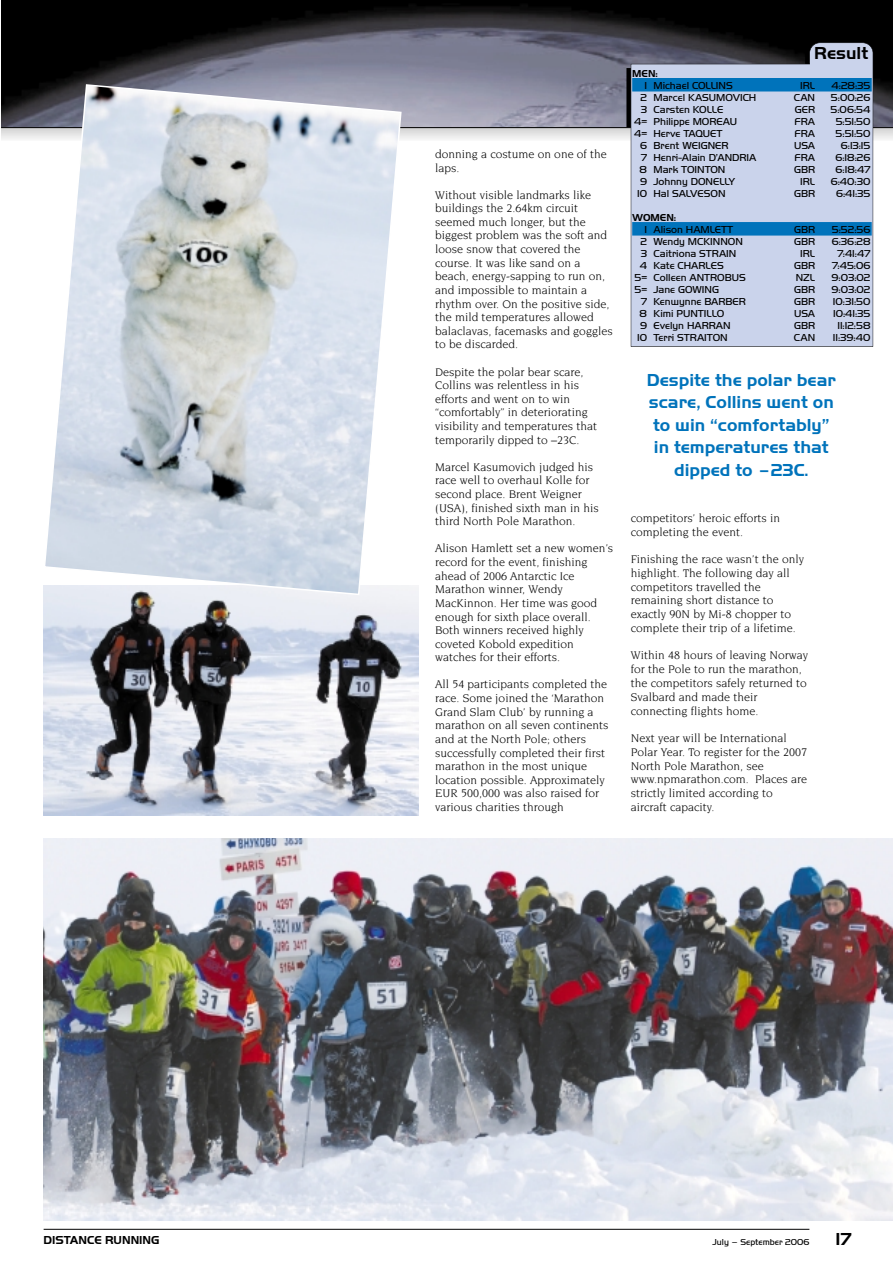
<style>
.page{position:relative;width:893px;height:1262px;background:#fff}
.page>*{position:absolute;margin:0;border:0;box-sizing:border-box;transform-origin:0 0}
.t1{font:700 18px/22.5px "Handel Got D";color:#0073bb;text-align:center}
.t2{font:700 18px "Handel Got D";color:#000}
.t3{font:12px/13.6px "Novarese";color:#000}
.t4{font:700 12px "Handel Got D";color:#000}
.t5{font:10.5px "Handel Got D Ligh";color:#000}
.t6{font:700 10.5px "Handel Got D";color:#000}
.t7{font:9px "Handel Got D Ligh";color:#000}
</style>
<div class="page">
<img style="left:1px;top:0;width:891px;height:127px">
<hr style="left:44px;top:1229px;width:765px;height:1px;background:#000">
<hr style="left:1px;top:140px;width:891px;height:1px;background:#f8f8f8">
<hr style="left:1px;top:138px;width:891px;height:2px;background:#f2f3f2">
<hr style="left:1px;top:137px;width:891px;height:2px;background:#eee">
<hr style="left:1px;top:136px;width:891px;height:2px;background:#eaeaea">
<hr style="left:1px;top:135px;width:891px;height:2px;background:#e6e6e6">
<hr style="left:1px;top:134px;width:891px;height:2px;background:#e2e2e2">
<hr style="left:1px;top:133px;width:891px;height:2px;background:#ddd">
<hr style="left:1px;top:132px;width:891px;height:2px;background:#d9d9d9">
<hr style="left:1px;top:131px;width:891px;height:2px;background:#d4d4d4">
<hr style="left:1px;top:130px;width:891px;height:2px;background:#d0d0d0">
<hr style="left:1px;top:129px;width:891px;height:2px;background:#cbcbcb">
<hr style="left:1px;top:128px;width:891px;height:2px;background:#c7c7c6">
<hr style="left:1px;top:128px;width:891px;height:1px;background:#bfbfbf">
<hr style="left:1px;top:127px;width:891px;height:1px;background:#000">
<div style="left:631px;top:128px;width:242px;height:218px;background:#cad3eb"></div>
<svg style="left:626px;top:43px;width:247px;height:85px;background:#a5acc1"></svg>
<div style="left:632px;top:78px;width:239px;height:13px;background:#0073bb"></div>
<div style="left:632px;top:222px;width:239px;height:13px;background:#0073bb"></div>
<img style="left:44px;top:838px;width:848px;height:382px">
<img style="left:44px;top:586px;width:374px;height:229px">
<svg style="left:43px;top:83px;width:359px;height:513px;background:#d1d7de"></svg>
<p class="t3" style="left:435px;top:148px;width:173px">donning a costume on one of the laps.</p>
<p class="t3" style="left:435px;top:189px;width:179px">Without visible landmarks like buildings the 2.64km circuit seemed much longer, but the biggest problem was the soft and loose snow that covered the course. It was like sand on a beach, energy-sapping to run on, and impossible to maintain a rhythm over. On the positive side, the mild temperatures allowed balaclavas, facemasks and goggles to be discarded.</p>
<p class="t3" style="left:435px;top:365px;width:163px">Despite the polar bear scare,<br>Collins was relentless in his efforts and went on to win “comfortably” in deteriorating visibility and temperatures that temporarily dipped to –23C.</p>
<p class="t3" style="left:435px;top:461px;width:165px">Marcel Kasumovich judged his race well to overhaul Kolle for second place. Brent Weigner (USA), finished sixth man in his third North Pole Marathon.</p>
<p class="t3" style="left:435px;top:542px;width:179px">Alison Hamlett set a new women’s record for the event, finishing ahead of 2006 Antarctic Ice<br>Marathon winner, Wendy<br>MacKinnon. Her time was good enough for sixth place overall.<br>Both winners received highly coveted Kobold expedition watches for their efforts.</p>
<p class="t3" style="left:435px;top:678px;width:175px">All 54 participants completed the race. Some joined the ‘Marathon<br>Grand Slam Club’ by running a marathon on all seven continents and at the North Pole; others successfully completed their first marathon in the most unique location possible. Approximately<br>EUR 500,000 was also raised for various charities through</p>
<h1 class="t2" style="left:814px;top:46px;width:56px">Result</h1>
<p class="t6" style="left:632px;top:69px;width:27px">MEN:</p>
<p class="t5" style="left:644px;top:81px;width:90px">1 Michael COLLINS</p>
<p class="t5" style="left:800px;top:81px;width:16px">IRL</p>
<p class="t5" style="left:831px;top:81px;width:40px">4:28:35</p>
<p class="t5" style="left:640px;top:93px;width:117px">2 Marcel KASUMOVICH</p>
<p class="t5" style="left:793px;top:93px;width:23px">CAN</p>
<p class="t5" style="left:831px;top:93px;width:41px">5:00:26</p>
<p class="t5" style="left:640px;top:105px;width:84px">3 Carsten KOLLE</p>
<p class="t5" style="left:794px;top:105px;width:22px">GER</p>
<p class="t5" style="left:830px;top:105px;width:41px">5:06:54</p>
<p class="t5" style="left:634px;top:117px;width:104px">4= Philippe MOREAU</p>
<p class="t5" style="left:794px;top:117px;width:22px">FRA</p>
<p class="t5" style="left:835px;top:117px;width:36px">5:51:50</p>
<p class="t5" style="left:634px;top:129px;width:90px">4= Herve TAQUET</p>
<p class="t5" style="left:794px;top:129px;width:22px">FRA</p>
<p class="t5" style="left:835px;top:129px;width:36px">5:51:50</p>
<p class="t5" style="left:640px;top:141px;width:90px">6 Brent WEIGNER</p>
<p class="t5" style="left:794px;top:141px;width:23px">USA</p>
<p class="t5" style="left:840px;top:141px;width:31px">6:13:15</p>
<p class="t5" style="left:640px;top:153px;width:117px">7 Henri-Alain D’ANDRIA</p>
<p class="t5" style="left:794px;top:153px;width:22px">FRA</p>
<p class="t5" style="left:835px;top:153px;width:37px">6:18:26</p>
<p class="t5" style="left:639px;top:165px;width:87px">8 Mark TOINTON</p>
<p class="t5" style="left:794px;top:165px;width:23px">GBR</p>
<p class="t5" style="left:835px;top:165px;width:36px">6:18:47</p>
<p class="t5" style="left:640px;top:177px;width:97px">9 Johnny DONELLY</p>
<p class="t5" style="left:800px;top:177px;width:16px">IRL</p>
<p class="t5" style="left:830px;top:177px;width:41px">6:40:30</p>
<p class="t5" style="left:637px;top:189px;width:90px">10 Hal SALVESON</p>
<p class="t5" style="left:794px;top:189px;width:23px">GBR</p>
<p class="t5" style="left:836px;top:189px;width:36px">6:41:35</p>
<p class="t6" style="left:632px;top:213px;width:46px">WOMEN:</p>
<p class="t5" style="left:644px;top:225px;width:90px">1 Alison HAMLETT</p>
<p class="t5" style="left:794px;top:225px;width:23px">GBR</p>
<p class="t5" style="left:831px;top:225px;width:40px">5:52:56</p>
<p class="t5" style="left:640px;top:237px;width:104px">2 Wendy MCKINNON</p>
<p class="t5" style="left:794px;top:237px;width:23px">GBR</p>
<p class="t5" style="left:831px;top:237px;width:40px">6:36:28</p>
<p class="t5" style="left:640px;top:249px;width:97px">3 Caitriona STRAIN</p>
<p class="t5" style="left:800px;top:249px;width:16px">IRL</p>
<p class="t5" style="left:837px;top:249px;width:35px">7:41:47</p>
<p class="t5" style="left:639px;top:261px;width:85px">4 Kate CHARLES</p>
<p class="t5" style="left:794px;top:261px;width:23px">GBR</p>
<p class="t5" style="left:831px;top:261px;width:40px">7:45:06</p>
<p class="t5" style="left:634px;top:273px;width:113px">5= Colleen ANTROBUS</p>
<p class="t5" style="left:795px;top:273px;width:21px">NZL</p>
<p class="t5" style="left:831px;top:273px;width:40px">9:03:02</p>
<p class="t5" style="left:634px;top:285px;width:86px">5= Jane GOWING</p>
<p class="t5" style="left:794px;top:285px;width:23px">GBR</p>
<p class="t5" style="left:831px;top:285px;width:40px">9:03:02</p>
<p class="t5" style="left:640px;top:297px;width:107px">7 Kenwynne BARBER</p>
<p class="t5" style="left:794px;top:297px;width:23px">GBR</p>
<p class="t5" style="left:832px;top:297px;width:39px">10:31:50</p>
<p class="t5" style="left:639px;top:309px;width:86px">8 Kimi PUNTILLO</p>
<p class="t5" style="left:794px;top:309px;width:23px">USA</p>
<p class="t5" style="left:833px;top:309px;width:39px">10:41:35</p>
<p class="t5" style="left:640px;top:321px;width:92px">9 Evelyn HARRAN</p>
<p class="t5" style="left:794px;top:321px;width:23px">GBR</p>
<p class="t5" style="left:837px;top:321px;width:34px">11:12:58</p>
<p class="t5" style="left:637px;top:333px;width:92px">10 Terri STRAITON</p>
<p class="t5" style="left:793px;top:333px;width:23px">CAN</p>
<p class="t5" style="left:832px;top:333px;width:39px">11:39:40</p>
<h1 class="t1" style="left:646px;top:370px;width:190px">Despite the polar bear scare, Collins went on to win “comfortably” in temperatures that dipped to –23C.</h1>
<p class="t3" style="left:630px;top:512px;width:151px">competitors’ heroic efforts in completing the event.</p>
<p class="t3" style="left:630px;top:553px;width:175px">Finishing the race wasn’t the only highlight. The following day all competitors travelled the remaining short distance to exactly 90N by Mi-8 chopper to complete their trip of a lifetime.</p>
<p class="t3" style="left:630px;top:649px;width:179px">Within 48 hours of leaving Norway for the Pole to run the marathon, the competitors safely returned to<br>Svalbard and made their connecting flights home.</p>
<p class="t3" style="left:630px;top:732px;width:178px">Next year will be International<br>Polar Year. To register for the 2007<br>North Pole Marathon, see www.npmarathon.com. Places are strictly limited according to aircraft capacity.</p>
<p class="t4" style="left:44px;top:1235px;width:117px">DISTANCE RUNNING</p>
<p class="t7" style="left:712px;top:1238px;width:98px">July – September 2006</p>
<h1 class="t2" style="left:835px;top:1231px;width:18px">17</h1>
</div>
